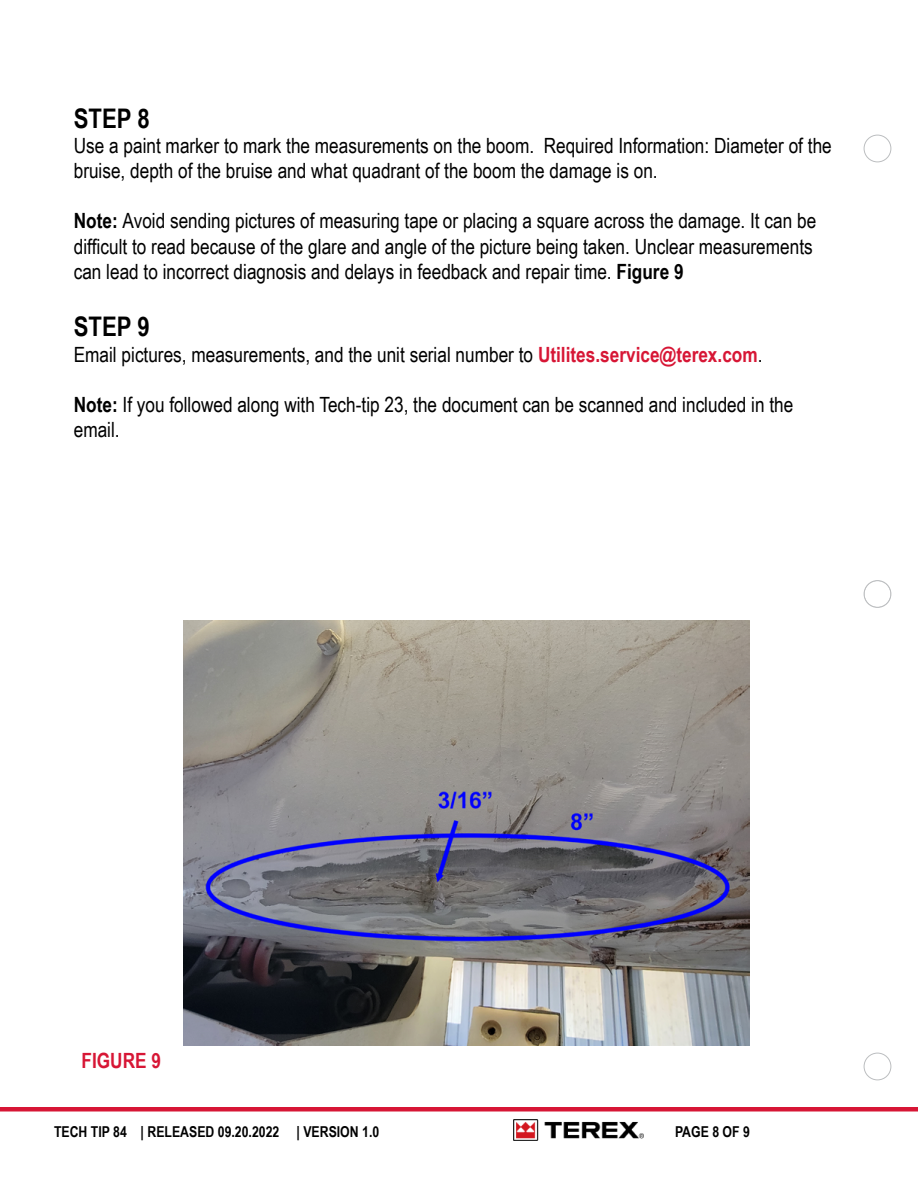
<style>
.page{position:relative;width:918px;height:1188px;background:#fff}
.page>*{position:absolute;margin:0;border:0;box-sizing:border-box;transform-origin:0 0}
.t1{font:700 27px "Arial Narrow";color:#000}
.t2{font:21px/25.2px "Arial Narrow";color:#000}
.t3{font:700 21px "Arial Narrow";color:#d71635}
.t4{font:700 15px "Arial Narrow";color:#000}
.s1{font-weight:700}
.s2{font-weight:700;color:#d71635}
</style>
<div class="page">
<img style="left:183px;top:621px;width:566px;height:424px">
<div style="left:864px;top:1053px;width:27px;height:27px;border:1px solid #bcbec0;border-radius:50%"></div>
<div style="left:864px;top:581px;width:27px;height:26px;border:1px solid #bcbec0;border-radius:50%"></div>
<div style="left:864px;top:580px;width:27px;height:28px;border:1px solid #bcbec0;border-radius:50%"></div>
<div style="left:864px;top:135px;width:27px;height:27px;border:1px solid #bcbec0;border-radius:50%"></div>
<div style="left:0;top:1107px;width:918px;height:5px;background:#d71635"></div>
<img style="left:513px;top:1119px;width:130px;height:22px">
<p class="t1" style="left:74px;top:98px;width:77px">STEP 8</p>
<p class="t2" style="left:74px;top:132px;width:760px">Use a paint marker to mark the measurements on the boom. Required Information: Diameter of the bruise, depth of the bruise and what quadrant of the boom the damage is on.</p>
<p class="t2" style="left:74px;top:208px;width:744px"><span class="s1">Note:</span> Avoid sending pictures of measuring tape or placing a square across the damage. It can be difficult to read because of the glare and angle of the picture being taken. Unclear measurements can lead to incorrect diagnosis and delays in feedback and repair time. <span class="s1">Figure 9</span></p>
<p class="t1" style="left:74px;top:307px;width:77px">STEP 9</p>
<p class="t2" style="left:74px;top:341px;width:690px">Email pictures, measurements, and the unit serial number to <span class="s2">Utilites.service@terex.com</span>.</p>
<p class="t2" style="left:74px;top:391px;width:721px"><span class="s1">Note:</span> If you followed along with Tech-tip 23, the document can be scanned and included in the email.</p>
<p class="t3" style="left:82px;top:1045px;width:81px">FIGURE 9</p>
<p class="t4" style="left:54px;top:1121px;width:327px">TECH TIP 84 | RELEASED 09.20.2022 | VERSION 1.0</p>
<p class="t4" style="left:675px;top:1121px;width:76px">PAGE 8 OF 9</p>
</div>
